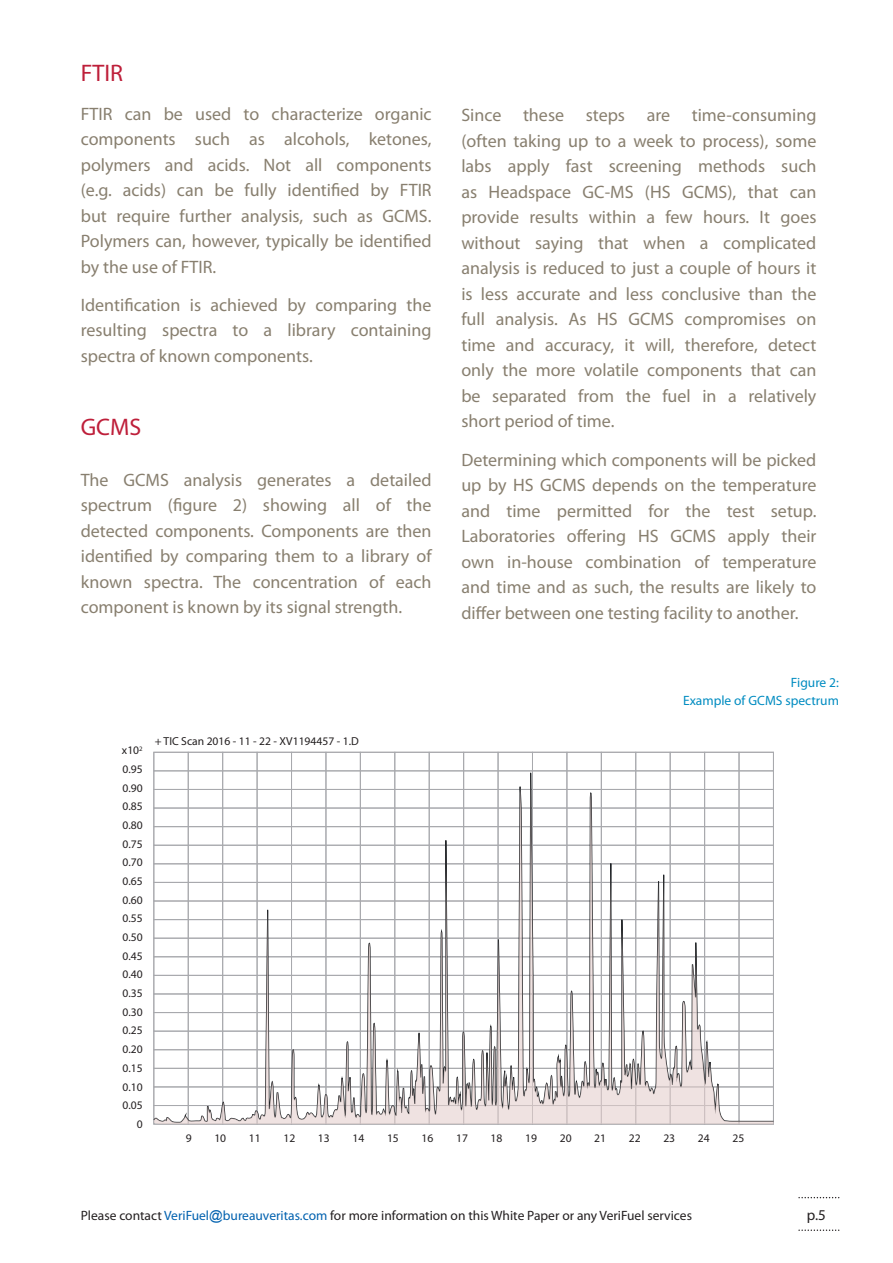
<style>
.page{position:relative;width:893px;height:1263px;background:#fff}
.page>*{position:absolute;margin:0;border:0;box-sizing:border-box;transform-origin:0 0}
.t1{font:24px "Myriad Pro";color:#be1f3a}
.t2{font:18px/25.5px "Myriad Pro";color:#887f6f;text-align:justify}
.t3{font:15px "Myriad Pro";color:#231f20}
.t4{font:13.5px "Myriad Pro";color:#231f20}
.t5{font:13.5px/18px "Myriad Pro";color:#008cc1;text-align:right}
.t6{font:11.55px/18.6px "Myriad Pro";color:#231f20;text-align:right}
.s1{color:#0061af}
.s2{font-family:"Arial";color:#0061af}
</style>
<div class="page">
<svg style="left:799px;top:1197px;width:41px;height:1px"></svg>
<svg style="left:799px;top:1229px;width:41px;height:2px"></svg>
<svg style="left:153px;top:751px;width:621px;height:374px"></svg>
<svg style="left:154px;top:773px;width:619px;height:351px"></svg>
<p class="t1" style="left:81px;top:59px;width:44px">FTIR</p>
<p class="t2" style="left:81px;top:101px;width:352px">FTIR can be used to characterize organic components such as alcohols, ketones, polymers and acids. Not all components (e.g. acids) can be fully identified by FTIR but require further analysis, such as GCMS.<br>Polymers can, however, typically be identified by the use of FTIR.</p>
<p class="t2" style="left:81px;top:292px;width:352px">Identification is achieved by comparing the resulting spectra to a library containing spectra of known components.</p>
<p class="t1" style="left:81px;top:412px;width:62px">GCMS</p>
<p class="t2" style="left:81px;top:467px;width:352px">The GCMS analysis generates a detailed spectrum (figure 2) showing all of the detected components. Components are then identified by comparing them to a library of known spectra. The concentration of each component is known by its signal strength.</p>
<p class="t6" style="left:122px;top:741px;width:22px">x10<sup>2<br></sup>0.95<br>0.90<br>0.85<br>0.80<br>0.75<br>0.70<br>0.65<br>0.60<br>0.55<br>0.50<br>0.45<br>0.40<br>0.35<br>0.30<br>0.25<br>0.20<br>0.15<br>0.10<br>0.05<br>0</p>
<p class="t6" style="left:155px;top:732px;width:206px">+ TIC Scan 2016 - 11 - 22 - XV1194457 - 1.D</p>
<p class="t2" style="left:461px;top:102px;width:357px">Since these steps are time-consuming (often taking up to a week to process), some labs apply fast screening methods such as Headspace GC-MS (HS GCMS), that can provide results within a few hours. It goes without saying that when a complicated analysis is reduced to just a couple of hours it is less accurate and less conclusive than the full analysis. As HS GCMS compromises on time and accuracy, it will, therefore, detect only the more volatile components that can be separated from the fuel in a relatively short period of time.</p>
<p class="t2" style="left:461px;top:447px;width:357px">Determining which components will be picked up by HS GCMS depends on the temperature and time permitted for the test setup.<br>Laboratories offering HS GCMS apply their own in-house combination of temperature and time and as such, the results are likely to differ between one testing facility to another.</p>
<p class="t5" style="left:683px;top:673px;width:157px">Figure 2:<br>Example of GCMS spectrum</p>
<p class="t6" style="left:186px;top:1129px;width:7px">9</p>
<p class="t6" style="left:214px;top:1129px;width:13px">10</p>
<p class="t6" style="left:249px;top:1129px;width:13px">11</p>
<p class="t6" style="left:283px;top:1129px;width:13px">12</p>
<p class="t6" style="left:318px;top:1129px;width:13px">13</p>
<p class="t6" style="left:352px;top:1129px;width:13px">14</p>
<p class="t6" style="left:387px;top:1129px;width:13px">15</p>
<p class="t6" style="left:422px;top:1129px;width:13px">16</p>
<p class="t6" style="left:456px;top:1129px;width:13px">17</p>
<p class="t6" style="left:491px;top:1129px;width:13px">18</p>
<p class="t6" style="left:525px;top:1129px;width:13px">19</p>
<p class="t6" style="left:560px;top:1129px;width:13px">20</p>
<p class="t6" style="left:594px;top:1129px;width:13px">21</p>
<p class="t6" style="left:629px;top:1129px;width:13px">22</p>
<p class="t6" style="left:663px;top:1129px;width:13px">23</p>
<p class="t6" style="left:698px;top:1129px;width:13px">24</p>
<p class="t6" style="left:732px;top:1129px;width:13px">25</p>
<p class="t4" style="left:81px;top:1207px;width:613px">Please contact <span class="s1">VeriFuel</span><span class="s2">@</span><span class="s1">bureauveritas.com</span> for more information on this White Paper or any VeriFuel services</p>
<p class="t3" style="left:807px;top:1206px;width:20px">p.5</p>
</div>
